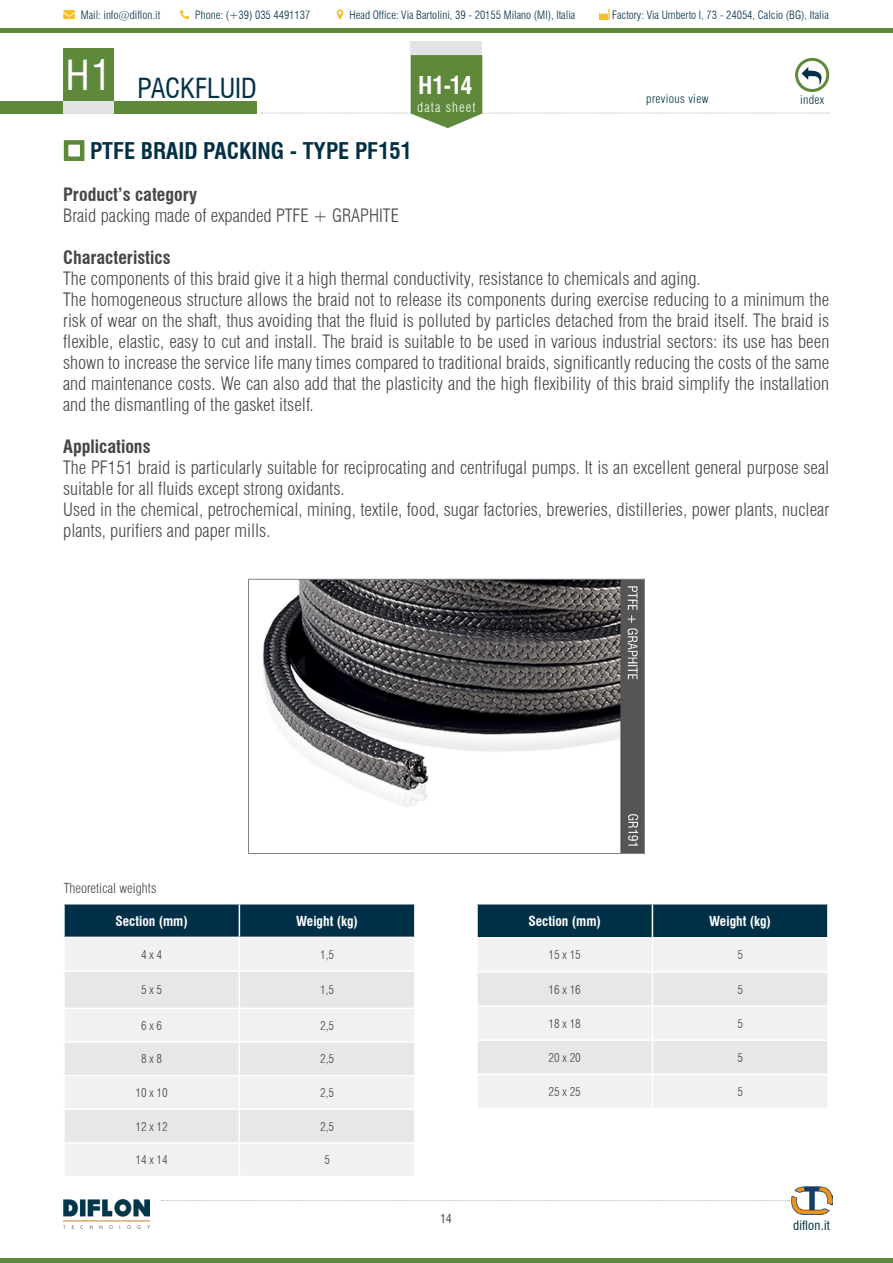
<style>
.page{position:relative;width:893px;height:1263px;background:#fff}
.page>*{position:absolute;margin:0;border:0;box-sizing:border-box;transform-origin:0 0}
.t1{font:condensed 27px "Swiss 721 BT";letter-spacing:-.005em;color:#003047}
.t2{font:700 condensed 24px "Swiss 721 BT";color:#fff}
.t3{font:700 condensed 22.5px "Swiss 721 BT";color:#003047}
.t4{font:300 condensed 18px/21px "Swiss 721 BT";color:#464547}
.t5{font:700 condensed 18px "Swiss 721 BT";color:#464547}
.t6{font:700 condensed 13.5px "Swiss 721 BT";color:#fff}
.t7{font:300 condensed 13.5px "Swiss 721 BT";color:#464547}
.t8{font:300 condensed 13.5px "Swiss 721 BT";letter-spacing:.08em;color:#fff}
.t9{font:condensed 12.75px "Swiss 721 BT";letter-spacing:.025em;color:#003047}
.t10{font:300 condensed 12px "Swiss 721 BT";color:#464547}
.t11{font:300 condensed 12px "Swiss 721 BT";letter-spacing:.03em;color:#003047}
.t12{font:condensed 12px "Swiss 721 BT";color:#464547}
.t13{font:300 condensed 11.25px "Swiss 721 BT";color:#003047}
</style>
<div class="page">
<svg style="left:63px;top:10px;width:12px;height:9px"></svg>
<svg style="left:599px;top:9px;width:11px;height:11px"></svg>
<svg style="left:337px;top:10px;width:6px;height:9px"></svg>
<svg style="left:180px;top:10px;width:9px;height:9px"></svg>
<div style="left:0;top:1258px;width:893px;height:5px;background:#5e893b"></div>
<img style="left:63px;top:1199px;width:87px;height:29px">
<svg style="left:161px;top:1200px;width:629px;height:1px"></svg>
<div style="left:63px;top:48px;width:51px;height:53px;background:#5e893b"></div>
<div style="left:0;top:101px;width:257px;height:12px;background:#5e893b"></div>
<div style="left:63px;top:101px;width:51px;height:12px;background:#e2e3e4"></div>
<svg style="left:261px;top:55px;width:568px;height:73px"></svg>
<div style="left:417px;top:102px;width:59px;height:10px;background:#5e893b"></div>
<div style="left:411px;top:42px;width:71px;height:13px;background:#e2e3e4"></div>
<hr style="left:0;top:29px;width:893px;height:4px;background:#5e893b">
<img style="left:791px;top:1187px;width:41px;height:27px">
<div style="left:64px;top:140px;width:20px;height:21px;border:4px solid #5e893b"></div>
<img style="left:262px;top:581px;width:381px;height:271px">
<div style="left:248px;top:579px;width:397px;height:275px;border:1px solid #808285"></div>
<div style="left:65px;top:904px;width:349px;height:33px;background:#003047"></div>
<div style="left:65px;top:938px;width:349px;height:238px;background:#f1f1f2"></div>
<svg style="left:65px;top:972px;width:349px;height:170px;fill:#e6e7e8"></svg>
<hr style="left:239px;top:904px;width:1px;height:33px;background:#fff">
<hr style="left:63px;top:970px;width:176px;height:2px;background:#fff">
<hr style="left:239px;top:970px;width:177px;height:2px;background:#fff">
<hr style="left:63px;top:1007px;width:176px;height:2px;background:#fff">
<hr style="left:239px;top:1007px;width:177px;height:2px;background:#fff">
<hr style="left:63px;top:1041px;width:176px;height:2px;background:#fff">
<hr style="left:239px;top:1041px;width:177px;height:2px;background:#fff">
<hr style="left:63px;top:1075px;width:176px;height:1px;background:#fff">
<hr style="left:239px;top:1075px;width:177px;height:1px;background:#fff">
<hr style="left:63px;top:1108px;width:176px;height:2px;background:#fff">
<hr style="left:239px;top:1108px;width:177px;height:2px;background:#fff">
<hr style="left:63px;top:1142px;width:176px;height:2px;background:#fff">
<hr style="left:239px;top:1142px;width:177px;height:2px;background:#fff">
<hr style="left:239px;top:938px;width:1px;height:32px;background:#fff">
<hr style="left:239px;top:972px;width:1px;height:35px;background:#fff">
<hr style="left:239px;top:1009px;width:1px;height:32px;background:#fff">
<hr style="left:239px;top:1043px;width:1px;height:32px;background:#fff">
<hr style="left:239px;top:1076px;width:1px;height:32px;background:#fff">
<hr style="left:239px;top:1110px;width:1px;height:32px;background:#fff">
<hr style="left:239px;top:1144px;width:1px;height:32px;background:#fff">
<div style="left:478px;top:904px;width:349px;height:33px;background:#003047"></div>
<div style="left:478px;top:939px;width:349px;height:168px;background:#f1f1f2"></div>
<svg style="left:478px;top:973px;width:349px;height:100px"></svg>
<hr style="left:652px;top:904px;width:1px;height:33px;background:#fff">
<hr style="left:476px;top:971px;width:176px;height:2px;background:#fff">
<hr style="left:652px;top:971px;width:177px;height:2px;background:#fff">
<hr style="left:476px;top:1005px;width:176px;height:2px;background:#fff">
<hr style="left:652px;top:1005px;width:177px;height:2px;background:#fff">
<hr style="left:476px;top:1039px;width:176px;height:2px;background:#fff">
<hr style="left:652px;top:1039px;width:177px;height:2px;background:#fff">
<hr style="left:476px;top:1073px;width:176px;height:2px;background:#fff">
<hr style="left:652px;top:1073px;width:177px;height:2px;background:#fff">
<hr style="left:652px;top:938px;width:1px;height:33px;background:#fff">
<hr style="left:652px;top:973px;width:1px;height:32px;background:#fff">
<hr style="left:652px;top:1007px;width:1px;height:32px;background:#fff">
<hr style="left:652px;top:1041px;width:1px;height:32px;background:#fff">
<hr style="left:652px;top:1075px;width:1px;height:32px;background:#fff">
<p class="t13" style="left:81px;top:8px;width:81px">Mail: info@diflon.it</p>
<p class="t13" style="left:195px;top:8px;width:117px">Phone: (+39) 035 4491137</p>
<p class="t13" style="left:350px;top:8px;width:227px">Head Office: Via Bartolini, 39 - 20155 Milano (MI), Italia</p>
<p class="t13" style="left:612px;top:8px;width:218px">Factory: Via Umberto I, 73 - 24054, Calcio (BG), Italia</p>
<h1 class="t1" style="left:66px;top:72px;width:192px"><sup>H1</sup> PACKFLUID</h1>
<h2 class="t2" style="left:418px;top:71px;width:56px">H1-14</h2>
<p class="t8" style="left:417px;top:99px;width:60px">data sheet</p>
<p class="t11" style="left:646px;top:92px;width:64px">previous view</p>
<p class="t11" style="left:800px;top:92px;width:26px">index</p>
<p class="t3" style="left:90px;top:137px;width:324px">PTFE BRAID PACKING - TYPE PF151</p>
<p class="t5" style="left:63px;top:184px;width:136px">Product’s category</p>
<p class="t4" style="left:63px;top:205px;width:337px">Braid packing made of expanded PTFE + GRAPHITE</p>
<p class="t5" style="left:63px;top:247px;width:109px">Characteristics</p>
<p class="t4" style="left:63px;top:268px;width:768px">The components of this braid give it a high thermal conductivity, resistance to chemicals and aging.<br>The homogeneous structure allows the braid not to release its components during exercise reducing to a minimum the risk of wear on the shaft, thus avoiding that the fluid is polluted by particles detached from the braid itself. The braid is flexible, elastic, easy to cut and install. The braid is suitable to be used in various industrial sectors: its use has been shown to increase the service life many times compared to traditional braids, significantly reducing the costs of the same and maintenance costs. We can also add that the plasticity and the high flexibility of this braid simplify the installation and the dismantling of the gasket itself.</p>
<p class="t5" style="left:63px;top:436px;width:89px">Applications</p>
<p class="t4" style="left:63px;top:457px;width:768px">The PF151 braid is particularly suitable for reciprocating and centrifugal pumps. It is an excellent general purpose seal suitable for all fluids except strong oxidants.<br>Used in the chemical, petrochemical, mining, textile, food, sugar factories, breweries, distilleries, power plants, nuclear plants, purifiers and paper mills.</p>
<p class="t7" style="left:64px;top:880px;width:94px">Theoretical weights</p>
<p class="t6" style="left:115px;top:913px;width:74px">Section (mm)</p>
<p class="t6" style="left:296px;top:913px;width:63px">Weight (kg)</p>
<p class="t10" style="left:141px;top:947px;width:23px">4 x 4</p>
<p class="t10" style="left:320px;top:947px;width:16px">1,5</p>
<p class="t10" style="left:141px;top:983px;width:23px">5 x 5</p>
<p class="t10" style="left:320px;top:983px;width:16px">1,5</p>
<p class="t10" style="left:141px;top:1018px;width:23px">6 x 6</p>
<p class="t10" style="left:320px;top:1018px;width:16px">2,5</p>
<p class="t10" style="left:141px;top:1052px;width:23px">8 x 8</p>
<p class="t10" style="left:320px;top:1052px;width:16px">2,5</p>
<p class="t10" style="left:136px;top:1085px;width:34px">10 x 10</p>
<p class="t10" style="left:320px;top:1085px;width:16px">2,5</p>
<p class="t10" style="left:136px;top:1119px;width:34px">12 x 12</p>
<p class="t10" style="left:320px;top:1119px;width:16px">2,5</p>
<p class="t10" style="left:136px;top:1153px;width:34px">14 x 14</p>
<p class="t10" style="left:324px;top:1153px;width:7px">5</p>
<p class="t12" style="left:440px;top:1211px;width:13px">14</p>
<p class="t6" style="left:528px;top:913px;width:74px">Section (mm)</p>
<p class="t6" style="left:709px;top:913px;width:63px">Weight (kg)</p>
<p class="t10" style="left:549px;top:948px;width:34px">15 x 15</p>
<p class="t10" style="left:737px;top:948px;width:7px">5</p>
<p class="t10" style="left:549px;top:982px;width:34px">16 x 16</p>
<p class="t10" style="left:737px;top:982px;width:7px">5</p>
<p class="t10" style="left:549px;top:1016px;width:34px">18 x 18</p>
<p class="t10" style="left:737px;top:1016px;width:7px">5</p>
<p class="t10" style="left:549px;top:1050px;width:34px">20 x 20</p>
<p class="t10" style="left:737px;top:1050px;width:7px">5</p>
<p class="t10" style="left:549px;top:1084px;width:34px">25 x 25</p>
<p class="t10" style="left:737px;top:1084px;width:7px">5</p>
<p class="t9" style="left:793px;top:1217px;width:38px">diflon.it</p>
</div>
